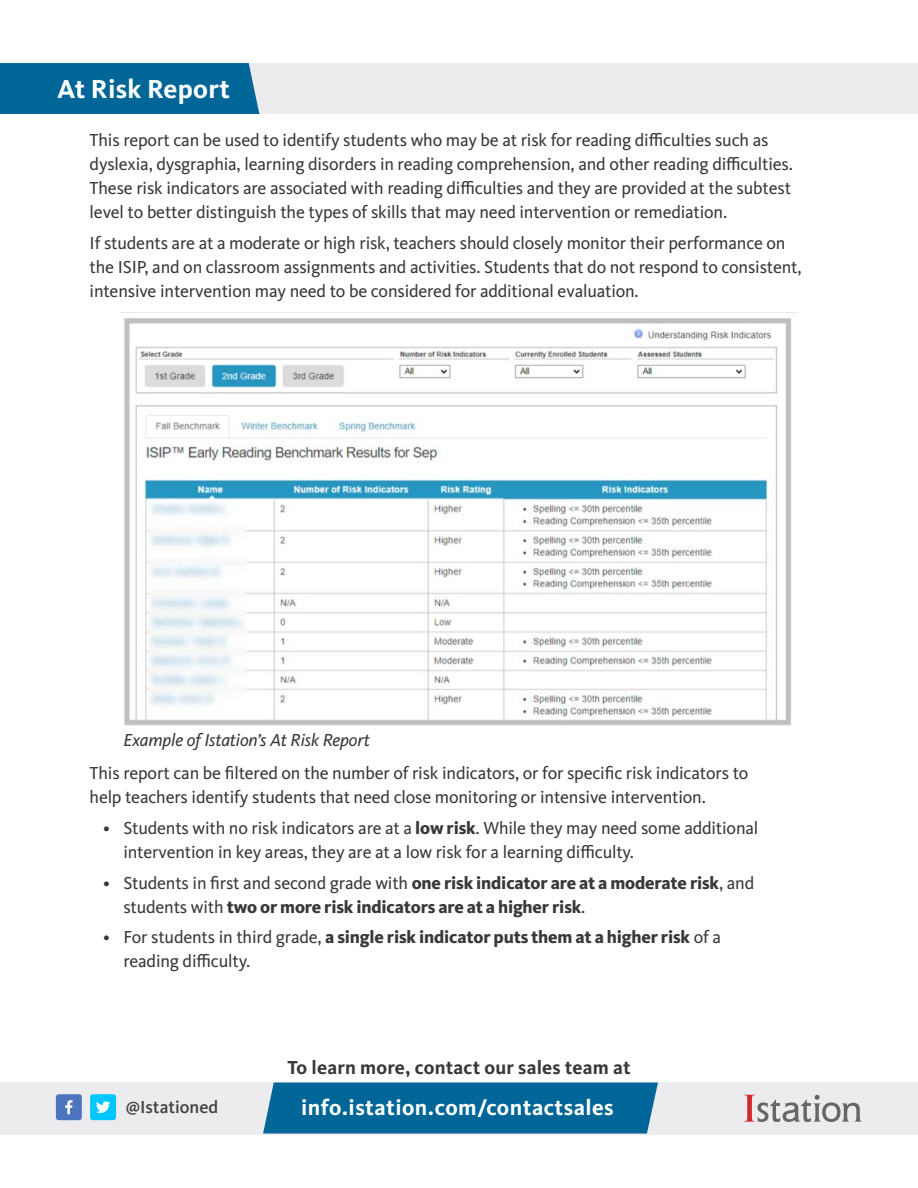
<style>
.page{position:relative;width:918px;height:1188px;background:#fff}
.page>*{position:absolute;margin:0;border:0;box-sizing:border-box;transform-origin:0 0}
.Header_1{font:700 27px "Kievit Pro";letter-spacing:.01em;color:#fff}
.t1{font:700 22.5px "Kievit Pro";letter-spacing:.02em;color:#fff}
.t2{font:700 19.5px "Kievit Pro";letter-spacing:.01em;color:#383838}
.t3{font:18px/24px "Kievit Pro";letter-spacing:-.01em;color:#383838}
.t4{font:800 18px/24px "Kievit Pro";letter-spacing:-.01em;color:#383838}
.t5{font:italic 18px "Kievit Pro";letter-spacing:-.01em;color:#383838}
.t6{font:500 18px "Kievit Pro";color:#414042}
.s1{font-weight:800}
.s2{font-weight:400}
</style>
<div class="page">
<div style="left:0;top:1082px;width:918px;height:53px;background:#ecebee"></div>
<div style="left:263px;top:1083px;width:395px;height:51px;background:#006698"></div>
<svg style="left:744px;top:1095px;width:118px;height:27px"></svg>
<div style="left:56px;top:1094px;width:26px;height:26px;background:#4d75bf;border-radius:3px"></div>
<svg style="left:65px;top:1100px;width:8px;height:14px"></svg>
<div style="left:90px;top:1094px;width:26px;height:26px;background:#00c7ff;border-radius:3px"></div>
<svg style="left:96px;top:1101px;width:14px;height:12px"></svg>
<img style="left:120px;top:312px;width:678px;height:414px">
<div style="left:42px;top:63px;width:876px;height:51px;background:#ecebee"></div>
<div style="left:0;top:63px;width:259px;height:51px;background:#006698"></div>
<p class="Header_1" style="left:57px;top:73px;width:174px">At Risk Report</p>
<p class="t3" style="left:90px;top:128px;width:705px">This report can be used to identify students who may be at risk for reading difficulties such as dyslexia, dysgraphia, learning disorders in reading comprehension, and other reading difficulties.<br>These risk indicators are associated with reading difficulties and they are provided at the subtest level to better distinguish the types of skills that may need intervention or remediation.</p>
<p class="t3" style="left:90px;top:230px;width:714px">If students are at a moderate or high risk, teachers should closely monitor their performance on the ISIP, and on classroom assignments and activities. Students that do not respond to consistent, intensive intervention may need to be considered for additional evaluation.</p>
<p class="t5" style="left:124px;top:729px;width:248px">Example of Istation’s At Risk Report</p>
<p class="t3" style="left:90px;top:761px;width:660px">This report can be filtered on the number of risk indicators, or for specific risk indicators to help teachers identify students that need close monitoring or intensive intervention.</p>
<p class="t3" style="left:123px;top:816px;width:636px;text-indent:-20px">• Students with no risk indicators are at a <span class="s1">low risk</span>. While they may need some additional intervention in key areas, they are at a low risk for a learning difficulty.</p>
<p class="t4" style="left:123px;top:870px;width:632px;text-indent:-20px"><span class="s2">• Students in first and second grade with</span> one risk indicator are at a moderate risk<span class="s2">, and students with</span> two or more risk indicators are at a higher risk<span class="s2">.</span></p>
<p class="t3" style="left:123px;top:925px;width:599px;text-indent:-20px">• For students in third grade, <span class="s1">a single risk indicator puts them at a higher risk</span> of a reading difficulty.</p>
<p class="t6" style="left:126px;top:1096px;width:94px">@Istationed</p>
<p class="t2" style="left:287px;top:1056px;width:345px">To learn more, contact our sales team at</p>
<p class="t1" style="left:301px;top:1094px;width:314px">info.istation.com/contactsales</p>
</div>
